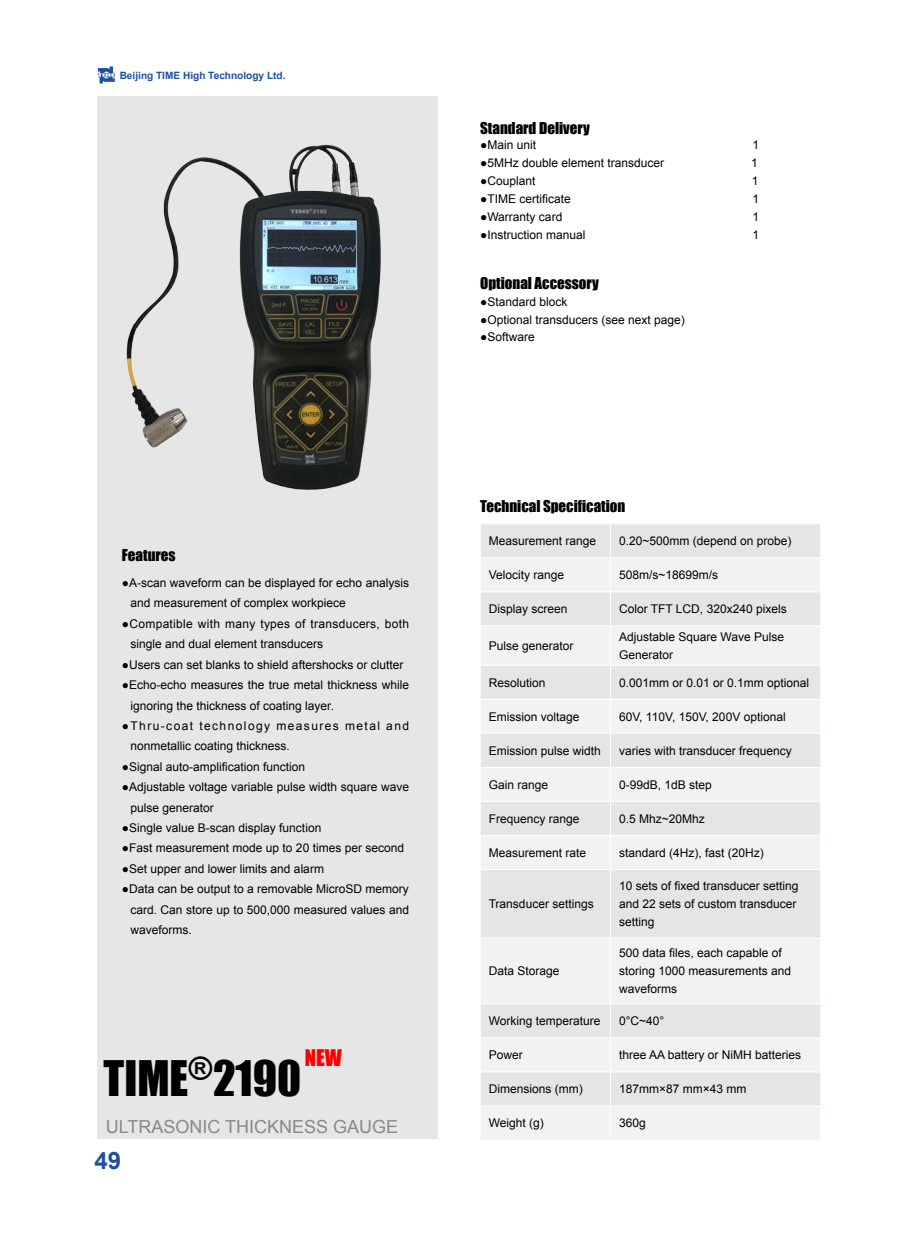
<style>
.page{position:relative;width:919px;height:1238px;background:#fff}
.page>*{position:absolute;margin:0;border:0;box-sizing:border-box;transform-origin:0 0}
.t1{font:45px "Impact";color:#000}
.t2{font:700 24px "Arial";color:#1d50a2}
.t3{font:21px "Impact";color:#f00}
.t4{font:18px "Arial";color:#898989}
.t5{font:15px "Impact";color:#000}
.t6{font:12px/18px "Arial";color:#000}
.t7{font:12px/20.4px "Arial";letter-spacing:.025em;color:#000}
.t8{font:12px/20.4px "Arial";letter-spacing:.115em;color:#000}
.t9{font:700 10.05px "Arial";color:#1d50a2}
</style>
<div class="page">
<svg style="left:98px;top:66px;width:17px;height:17px"></svg>
<div style="left:97px;top:97px;width:340px;height:1041px;background:#e6e6e6"></div>
<div style="left:481px;top:524px;width:339px;height:33px;background:#e4e6e6"></div>
<svg style="left:481px;top:559px;width:339px;height:580px;fill:#f1f2f3"></svg>
<hr style="left:610px;top:524px;width:1px;height:33px;background:#fff">
<hr style="left:610px;top:558px;width:1px;height:33px;background:#fff">
<hr style="left:479px;top:591px;width:131px;height:1px;background:#fff">
<hr style="left:610px;top:591px;width:211px;height:1px;background:#fff">
<hr style="left:610px;top:592px;width:1px;height:33px;background:#fff">
<hr style="left:479px;top:625px;width:131px;height:1px;background:#fff">
<hr style="left:610px;top:625px;width:211px;height:1px;background:#fff">
<hr style="left:610px;top:626px;width:1px;height:38px;background:#fff">
<hr style="left:479px;top:664px;width:131px;height:1px;background:#fff">
<hr style="left:610px;top:664px;width:211px;height:1px;background:#fff">
<hr style="left:610px;top:665px;width:1px;height:33px;background:#fff">
<hr style="left:479px;top:698px;width:131px;height:1px;background:#fff">
<hr style="left:610px;top:698px;width:211px;height:1px;background:#fff">
<hr style="left:610px;top:699px;width:1px;height:33px;background:#fff">
<hr style="left:479px;top:732px;width:131px;height:1px;background:#fff">
<hr style="left:610px;top:732px;width:211px;height:1px;background:#fff">
<hr style="left:610px;top:733px;width:1px;height:33px;background:#fff">
<hr style="left:479px;top:766px;width:131px;height:1px;background:#fff">
<hr style="left:610px;top:766px;width:211px;height:1px;background:#fff">
<hr style="left:610px;top:767px;width:1px;height:33px;background:#fff">
<hr style="left:479px;top:800px;width:131px;height:1px;background:#fff">
<hr style="left:610px;top:800px;width:211px;height:1px;background:#fff">
<hr style="left:610px;top:801px;width:1px;height:33px;background:#fff">
<hr style="left:479px;top:834px;width:131px;height:2px;background:#fff">
<hr style="left:610px;top:834px;width:211px;height:2px;background:#fff">
<hr style="left:610px;top:836px;width:1px;height:32px;background:#fff">
<hr style="left:479px;top:868px;width:131px;height:2px;background:#fff">
<hr style="left:610px;top:868px;width:211px;height:2px;background:#fff">
<hr style="left:610px;top:870px;width:1px;height:67px;background:#fff">
<hr style="left:479px;top:937px;width:131px;height:1px;background:#fff">
<hr style="left:610px;top:937px;width:211px;height:1px;background:#fff">
<hr style="left:610px;top:938px;width:1px;height:65px;background:#fff">
<hr style="left:479px;top:1003px;width:131px;height:1px;background:#fff">
<hr style="left:610px;top:1003px;width:211px;height:1px;background:#fff">
<hr style="left:610px;top:1004px;width:1px;height:33px;background:#fff">
<hr style="left:479px;top:1037px;width:131px;height:1px;background:#fff">
<hr style="left:610px;top:1037px;width:211px;height:1px;background:#fff">
<hr style="left:610px;top:1038px;width:1px;height:33px;background:#fff">
<hr style="left:479px;top:1071px;width:131px;height:1px;background:#fff">
<hr style="left:610px;top:1071px;width:211px;height:1px;background:#fff">
<hr style="left:610px;top:1072px;width:1px;height:33px;background:#fff">
<hr style="left:479px;top:1105px;width:131px;height:1px;background:#fff">
<hr style="left:610px;top:1105px;width:211px;height:1px;background:#fff">
<hr style="left:610px;top:1106px;width:1px;height:33px;background:#fff">
<img style="left:126px;top:144px;width:255px;height:346px">
<p class="t9" style="left:120px;top:69px;width:167px">Beijing TIME High Technology Ltd.</p>
<p class="t5" style="left:122px;top:543px;width:55px">Features</p>
<p class="t6" style="left:130px;top:572px;width:280px;line-height:20.4px;text-indent:-9px">●A-scan waveform can be displayed for echo analysis and measurement of complex workpiece</p>
<p class="t7" style="left:130px;top:613px;width:280px;text-indent:-9px">●Compatible with many types of transducers, both single and dual element transducers</p>
<p class="t6" style="left:122px;top:655px;width:283px">●Users can set blanks to shield aftershocks or clutter</p>
<p class="t6" style="left:130px;top:674px;width:280px;line-height:20.4px;text-indent:-9px">●Echo-echo measures the true metal thickness while ignoring the thickness of coating layer.</p>
<p class="t8" style="left:130px;top:715px;width:280px;text-indent:-8px">●Thru-coat technology measures metal and nonmetallic coating thickness.</p>
<p class="t6" style="left:122px;top:757px;width:185px">●Signal auto-amplification function</p>
<p class="t6" style="left:130px;top:776px;width:280px;line-height:20.4px;text-indent:-9px">●Adjustable voltage variable pulse width square wave pulse generator</p>
<p class="t6" style="left:122px;top:818px;width:201px">●Single value B-scan display function</p>
<p class="t6" style="left:122px;top:839px;width:284px">●Fast measurement mode up to 20 times per second</p>
<p class="t6" style="left:122px;top:859px;width:203px">●Set upper and lower limits and alarm</p>
<p class="t6" style="left:130px;top:878px;width:280px;line-height:20.4px;text-align:justify;text-indent:-8px">●Data can be output to a removable MicroSD memory card. Can store up to 500,000 measured values and waveforms.</p>
<h3 class="t3" style="left:305px;top:1040px;width:39px">NEW</h3>
<h1 class="t1" style="left:104px;top:1043px;width:199px">TIME<sup>®</sup>2190</h1>
<h3 class="t4" style="left:106px;top:1115px;width:294px">ULTRASONIC THICKNESS GAUGE</h3>
<h2 class="t2" style="left:94px;top:1144px;width:28px">49</h2>
<p class="t5" style="left:480px;top:116px;width:111px">Standard Delivery</p>
<p class="t6" style="left:480px;top:136px;width:57px">●Main unit</p>
<p class="t6" style="left:752px;top:136px;width:8px">1</p>
<p class="t6" style="left:480px;top:154px;width:185px">●5MHz double element transducer</p>
<p class="t6" style="left:751px;top:154px;width:8px">1</p>
<p class="t6" style="left:480px;top:172px;width:57px">●Couplant</p>
<p class="t6" style="left:751px;top:172px;width:8px">1</p>
<p class="t6" style="left:480px;top:190px;width:92px">●TIME certificate</p>
<p class="t6" style="left:752px;top:190px;width:8px">1</p>
<p class="t6" style="left:480px;top:208px;width:84px">●Warranty card</p>
<p class="t6" style="left:752px;top:208px;width:8px">1</p>
<p class="t6" style="left:480px;top:226px;width:107px">●Instruction manual</p>
<p class="t6" style="left:752px;top:226px;width:8px">1</p>
<p class="t5" style="left:480px;top:271px;width:120px">Optional Accessory</p>
<p class="t6" style="left:480px;top:293px;width:89px">●Standard block</p>
<p class="t6" style="left:480px;top:310px;width:206px">●Optional transducers (see next page)</p>
<p class="t6" style="left:480px;top:328px;width:56px">●Software</p>
<p class="t5" style="left:480px;top:494px;width:147px">Technical Specification</p>
<p class="t6" style="left:488px;top:532px;width:109px">Measurement range</p>
<p class="t6" style="left:619px;top:532px;width:174px">0.20~500mm (depend on probe)</p>
<p class="t6" style="left:488px;top:566px;width:77px">Velocity range</p>
<p class="t6" style="left:619px;top:566px;width:101px">508m/s~18699m/s</p>
<p class="t6" style="left:488px;top:600px;width:80px">Display screen</p>
<p class="t6" style="left:619px;top:600px;width:169px">Color TFT LCD, 320x240 pixels</p>
<p class="t6" style="left:488px;top:636px;width:86px">Pulse generator</p>
<p class="t6" style="left:619px;top:627px;width:166px">Adjustable Square Wave Pulse<br>Generator</p>
<p class="t6" style="left:488px;top:673px;width:58px">Resolution</p>
<p class="t6" style="left:619px;top:673px;width:192px">0.001mm or 0.01 or 0.1mm optional</p>
<p class="t6" style="left:488px;top:707px;width:92px">Emission voltage</p>
<p class="t6" style="left:619px;top:707px;width:168px">60V, 110V, 150V, 200V optional</p>
<p class="t6" style="left:488px;top:741px;width:114px">Emission pulse width</p>
<p class="t6" style="left:619px;top:741px;width:174px">varies with transducer frequency</p>
<p class="t6" style="left:488px;top:775px;width:61px">Gain range</p>
<p class="t6" style="left:619px;top:775px;width:94px">0-99dB, 1dB step</p>
<p class="t6" style="left:488px;top:809px;width:92px">Frequency range</p>
<p class="t6" style="left:619px;top:809px;width:87px">0.5 Mhz~20Mhz</p>
<p class="t6" style="left:488px;top:843px;width:99px">Measurement rate</p>
<p class="t6" style="left:619px;top:843px;width:146px">standard (4Hz), fast (20Hz)</p>
<p class="t6" style="left:488px;top:894px;width:106px">Transducer settings</p>
<p class="t6" style="left:488px;top:962px;width:72px">Data Storage</p>
<p class="t6" style="left:619px;top:876px;width:181px">10 sets of fixed transducer setting and 22 sets of custom transducer setting</p>
<p class="t6" style="left:619px;top:944px;width:174px">500 data files, each capable of storing 1000 measurements and waveforms</p>
<p class="t6" style="left:488px;top:1012px;width:113px">Working temperature</p>
<p class="t6" style="left:619px;top:1012px;width:47px">0°C~40°</p>
<p class="t6" style="left:488px;top:1046px;width:36px">Power</p>
<p class="t6" style="left:619px;top:1046px;width:184px">three AA battery or NiMH batteries</p>
<p class="t6" style="left:488px;top:1080px;width:95px">Dimensions (mm)</p>
<p class="t6" style="left:619px;top:1080px;width:129px">187mm×87 mm×43 mm</p>
<p class="t6" style="left:488px;top:1114px;width:57px">Weight (g)</p>
<p class="t6" style="left:619px;top:1114px;width:28px">360g</p>
</div>
